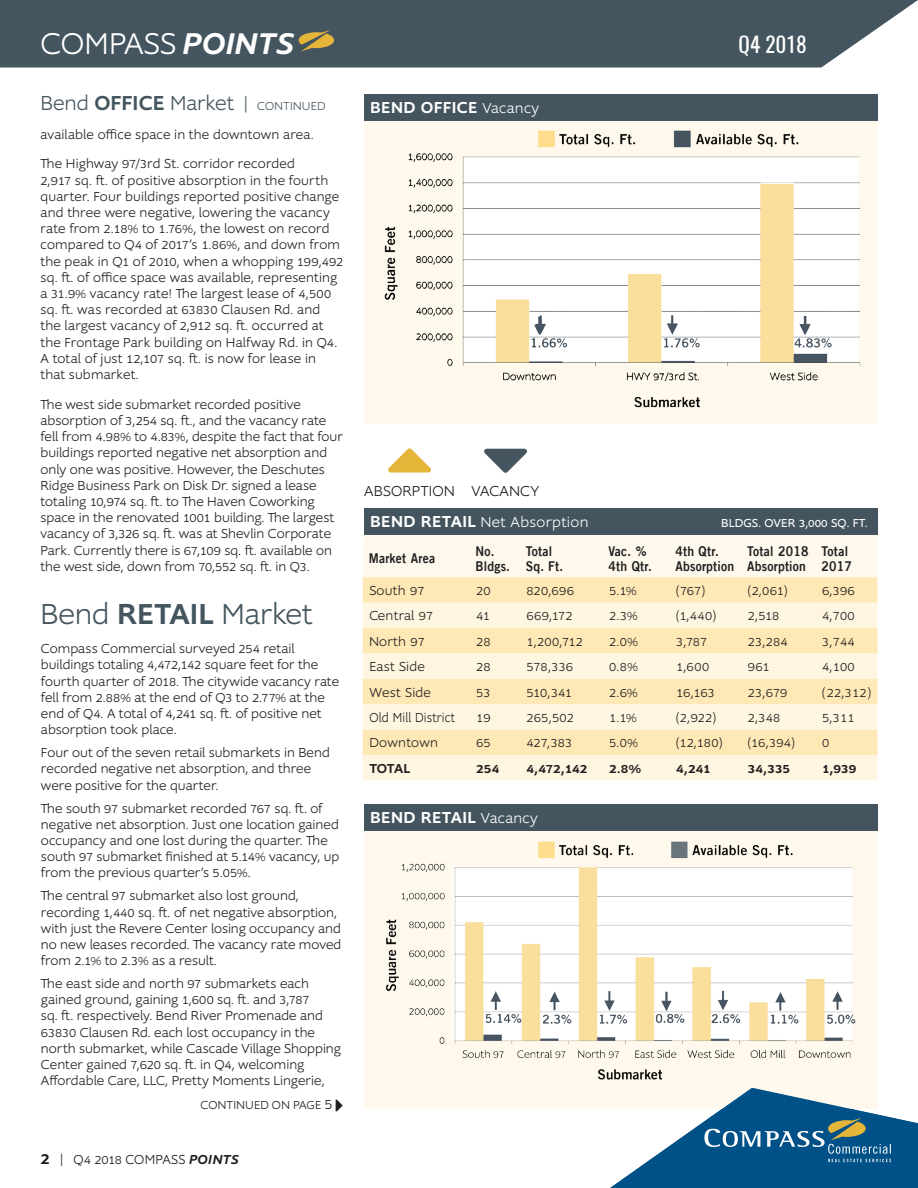
<style>
.page{position:relative;width:918px;height:1188px;background:#fff}
.page>*{position:absolute;margin:0;border:0;box-sizing:border-box;transform-origin:0 0}
.t1{font:300 31.2px "Supra";letter-spacing:.005em;color:#fff}
.New_Headline{font:300 30px "Supra";letter-spacing:-.005em;color:#45555f}
.New_Headline-2{font:300 21px "Supra";letter-spacing:-.005em;color:#45555f}
.t2{font:21px "Oswald";letter-spacing:.01em;color:#fff}
.t3{font:500 16.5px "Supra";letter-spacing:.025em;color:#fff}
.t4{font:300 15px "Supra";letter-spacing:.025em;color:#fff}
.New_Body_Text{font:300 15px "Supra";letter-spacing:.015em;color:#231f20}
.New_Body_Text-2{font:300 13.5px/16.2px "Supra";letter-spacing:.005em;color:#231f20}
.New_CELL_Top_Row{font:13.5px/15.8px "Trade Gothic Bold Two";letter-spacing:.02em;color:#231f20;scale:.9 1}
._1-New_CELL_Body_Tex{font:300 13.5px "Supra";letter-spacing:.02em;color:#231f20}
.New_Body_Text-3{font:500 13.5px "Supra";letter-spacing:.005em;color:#231f20}
._1-New_CELL_Body_Tex-2{font:300 13.5px "Supra";letter-spacing:.02em;color:#231f20;scale:.9 1}
.New_TOTAL_Cell_Row{font:500 13.5px "Supra";letter-spacing:-.01em;color:#231f20}
.t5{font:12px "Supra";letter-spacing:.01em;color:#fff}
.New_Body_Text-4{font:300 12px "Supra";letter-spacing:.025em;color:#231f20}
.s1{font-weight:500;font-style:italic}
.s2{font-weight:500}
.s3{font-size:18px}
.s4{font-size:12px}
.s5{font-size:15px}
.s6{font-weight:500;font-size:16.5px}
.s7{font-weight:300;font-size:15px}
</style>
<div class="page">
<div style="left:364px;top:805px;width:513px;height:304px;background:#fef9ec"></div>
<div style="left:364px;top:94px;width:514px;height:27px;background:#45555f"></div>
<div style="left:364px;top:804px;width:514px;height:27px;background:#45555f"></div>
<svg style="left:610px;top:1099px;width:308px;height:89px"></svg>
<div style="left:364px;top:508px;width:514px;height:54px;background:#fef9ec"></div>
<svg style="left:363px;top:540px;width:514px;height:37px"></svg>
<svg style="left:363px;top:577px;width:515px;height:26px;fill:#fee9b6"></svg>
<svg style="left:363px;top:603px;width:515px;height:177px;fill:#fef6e1"></svg>
<div style="left:364px;top:508px;width:514px;height:27px;background:#45555f"></div>
<img style="left:364px;top:121px;width:514px;height:298px">
<img style="left:386px;top:841px;width:492px;height:258px">
<div style="left:0;top:0;width:918px;height:68px;background:#45555f"></div>
<svg style="left:299px;top:30px;width:35px;height:21px"></svg>
<h1 class="t1" style="left:41px;top:24px;width:255px">COMPASS <span class="s1">POINTS</span></h1>
<h3 class="t2" style="left:738px;top:29px;width:69px">Q4 2018</h3>
<p class="New_Headline-2" style="left:40px;top:90px;width:287px">Bend <span class="s2">OFFICE</span> Market <span class="s3">|</span> <span class="s4">CONTINUED</span></p>
<p class="New_Body_Text-2" style="left:40px;top:126px;width:275px">available office space in the downtown area.</p>
<p class="New_Body_Text-2" style="left:40px;top:156px;width:304px">The Highway 97/3rd St. corridor recorded<br>2,917 sq. ft. of positive absorption in the fourth quarter. Four buildings reported positive change and three were negative, lowering the vacancy rate from 2.18% to 1.76%, the lowest on record compared to Q4 of 2017’s 1.86%, and down from the peak in Q1 of 2010, when a whopping 199,492 sq. ft. of office space was available, representing a 31.9% vacancy rate! The largest lease of 4,500 sq. ft. was recorded at 63830 Clausen Rd. and the largest vacancy of 2,912 sq. ft. occurred at the Frontage Park building on Halfway Rd. in Q4.<br>A total of just 12,107 sq. ft. is now for lease in that submarket.</p>
<p class="New_Body_Text-2" style="left:40px;top:396px;width:304px">The west side submarket recorded positive absorption of 3,254 sq. ft., and the vacancy rate fell from 4.98% to 4.83%, despite the fact that four buildings reported negative net absorption and only one was positive. However, the Deschutes Ridge Business Park on Disk Dr. signed a lease totaling 10,974 sq. ft. to The Haven Coworking space in the renovated 1001 building. The largest vacancy of 3,326 sq. ft. was at Shevlin Corporate Park. Currently there is 67,109 sq. ft. available on the west side, down from 70,552 sq. ft. in Q3.</p>
<p class="New_Headline" style="left:40px;top:596px;width:273px">Bend <span class="s2">RETAIL</span> Market</p>
<p class="New_Body_Text-2" style="left:41px;top:641px;width:300px">Compass Commercial surveyed 254 retail buildings totaling 4,472,142 square feet for the fourth quarter of 2018. The citywide vacancy rate fell from 2.88% at the end of Q3 to 2.77% at the end of Q4. A total of 4,241 sq. ft. of positive net absorption took place.</p>
<p class="New_Body_Text-2" style="left:41px;top:745px;width:291px">Four out of the seven retail submarkets in Bend recorded negative net absorption, and three were positive for the quarter.</p>
<p class="New_Body_Text-2" style="left:41px;top:800px;width:300px">The south 97 submarket recorded 767 sq. ft. of negative net absorption. Just one location gained occupancy and one lost during the quarter. The south 97 submarket finished at 5.14% vacancy, up from the previous quarter’s 5.05%.</p>
<p class="New_Body_Text-2" style="left:41px;top:888px;width:302px">The central 97 submarket also lost ground, recording 1,440 sq. ft. of net negative absorption, with just the Revere Center losing occupancy and no new leases recorded. The vacancy rate moved from 2.1% to 2.3% as a result.</p>
<p class="New_Body_Text-2" style="left:41px;top:975px;width:301px">The east side and north 97 submarkets each gained ground, gaining 1,600 sq. ft. and 3,787<br>sq. ft. respectively. Bend River Promenade and 63830 Clausen Rd. each lost occupancy in the north submarket, while Cascade Village Shopping Center gained 7,620 sq. ft. in Q4, welcoming Affordable Care, LLC, Pretty Moments Lingerie,</p>
<p class="New_Body_Text-4" style="left:201px;top:1097px;width:133px">CONTINUED ON PAGE <span class="s5">5</span></p>
<p class="New_Body_Text-2" style="left:40px;top:1151px;width:200px"><span class="s6">2</span> | Q4 2018 COMPASS <span class="s1">POINTS</span></p>
<p class="t3" style="left:370px;top:96px;width:170px">BEND OFFICE <span class="s7">Vacancy</span></p>
<p class="New_Body_Text" style="left:364px;top:481px;width:177px">ABSORPTION VACANCY</p>
<p class="t4" style="left:370px;top:513px;width:220px"><span class="s6">BEND RETAIL</span> Net Absorption</p>
<p class="t5" style="left:721px;top:515px;width:148px">BLDGS. OVER 3,000 SQ. FT.</p>
<p class="New_CELL_Top_Row" style="left:369px;top:550px;width:75px">Market Area</p>
<p class="New_CELL_Top_Row" style="left:475px;top:543px;width:23px">No.</p>
<p class="New_CELL_Top_Row" style="left:475px;top:558px;width:40px">Bldgs.</p>
<p class="New_CELL_Top_Row" style="left:526px;top:543px;width:31px">Total</p>
<p class="New_CELL_Top_Row" style="left:526px;top:558px;width:43px">Sq. Ft.</p>
<p class="New_CELL_Top_Row" style="left:608px;top:543px;width:44px">Vac. %</p>
<p class="New_CELL_Top_Row" style="left:608px;top:558px;width:50px">4th Qtr.</p>
<p class="New_CELL_Top_Row" style="left:675px;top:543px;width:50px">4th Qtr.</p>
<p class="New_CELL_Top_Row" style="left:675px;top:558px;width:67px">Absorption</p>
<p class="New_CELL_Top_Row" style="left:747px;top:543px;width:70px">Total 2018<br>Absorption</p>
<p class="New_CELL_Top_Row" style="left:821px;top:543px;width:35px">Total<br>2017</p>
<p class="_1-New_CELL_Body_Tex" style="left:369px;top:582px;width:57px">South 97</p>
<p class="New_Body_Text-2" style="left:476px;top:582px;width:16px">20</p>
<p class="New_Body_Text-2" style="left:526px;top:582px;width:49px">820,696</p>
<p class="New_Body_Text-2" style="left:609px;top:582px;width:29px">5.1%</p>
<p class="New_Body_Text-2" style="left:676px;top:582px;width:31px">(767)</p>
<p class="New_Body_Text-2" style="left:748px;top:582px;width:41px">(2,061)</p>
<p class="_1-New_CELL_Body_Tex" style="left:822px;top:582px;width:34px">6,396</p>
<p class="_1-New_CELL_Body_Tex" style="left:369px;top:608px;width:65px">Central 97</p>
<p class="New_Body_Text-2" style="left:476px;top:608px;width:15px">41</p>
<p class="New_Body_Text-2" style="left:526px;top:608px;width:48px">669,172</p>
<p class="New_Body_Text-2" style="left:609px;top:608px;width:30px">2.3%</p>
<p class="New_Body_Text-2" style="left:676px;top:608px;width:42px">(1,440)</p>
<p class="New_Body_Text-2" style="left:748px;top:608px;width:33px">2,518</p>
<p class="_1-New_CELL_Body_Tex" style="left:822px;top:608px;width:34px">4,700</p>
<p class="_1-New_CELL_Body_Tex" style="left:369px;top:633px;width:57px">North 97</p>
<p class="New_Body_Text-2" style="left:476px;top:633px;width:16px">28</p>
<p class="New_Body_Text-2" style="left:526px;top:633px;width:58px">1,200,712</p>
<p class="New_Body_Text-2" style="left:609px;top:633px;width:30px">2.0%</p>
<p class="New_Body_Text-2" style="left:676px;top:633px;width:33px">3,787</p>
<p class="New_Body_Text-2" style="left:748px;top:633px;width:41px">23,284</p>
<p class="_1-New_CELL_Body_Tex" style="left:822px;top:633px;width:34px">3,744</p>
<p class="_1-New_CELL_Body_Tex" style="left:369px;top:658px;width:57px">East Side</p>
<p class="New_Body_Text-2" style="left:476px;top:659px;width:16px">28</p>
<p class="New_Body_Text-2" style="left:526px;top:659px;width:48px">578,336</p>
<p class="New_Body_Text-2" style="left:609px;top:659px;width:30px">0.8%</p>
<p class="New_Body_Text-2" style="left:676px;top:659px;width:35px">1,600</p>
<p class="New_Body_Text-2" style="left:748px;top:659px;width:23px">961</p>
<p class="_1-New_CELL_Body_Tex" style="left:822px;top:658px;width:34px">4,100</p>
<p class="_1-New_CELL_Body_Tex" style="left:369px;top:684px;width:63px">West Side</p>
<p class="New_Body_Text-2" style="left:476px;top:684px;width:16px">53</p>
<p class="New_Body_Text-2" style="left:526px;top:684px;width:47px">510,341</p>
<p class="New_Body_Text-2" style="left:609px;top:684px;width:30px">2.6%</p>
<p class="New_Body_Text-2" style="left:676px;top:684px;width:40px">16,163</p>
<p class="New_Body_Text-2" style="left:748px;top:684px;width:41px">23,679</p>
<p class="_1-New_CELL_Body_Tex" style="left:822px;top:684px;width:51px">(22,312)</p>
<p class="_1-New_CELL_Body_Tex-2" style="left:369px;top:709px;width:97px">Old Mill District</p>
<p class="New_Body_Text-2" style="left:476px;top:709px;width:16px">19</p>
<p class="New_Body_Text-2" style="left:526px;top:709px;width:49px">265,502</p>
<p class="New_Body_Text-2" style="left:609px;top:709px;width:29px">1.1%</p>
<p class="New_Body_Text-2" style="left:676px;top:709px;width:41px">(2,922)</p>
<p class="New_Body_Text-2" style="left:748px;top:709px;width:34px">2,348</p>
<p class="_1-New_CELL_Body_Tex" style="left:822px;top:709px;width:34px">5,311</p>
<p class="_1-New_CELL_Body_Tex" style="left:369px;top:734px;width:70px">Downtown</p>
<p class="New_Body_Text-2" style="left:476px;top:735px;width:16px">65</p>
<p class="New_Body_Text-2" style="left:526px;top:735px;width:48px">427,383</p>
<p class="New_Body_Text-2" style="left:609px;top:735px;width:30px">5.0%</p>
<p class="New_Body_Text-2" style="left:676px;top:735px;width:48px">(12,180)</p>
<p class="New_Body_Text-2" style="left:748px;top:735px;width:49px">(16,394)</p>
<p class="_1-New_CELL_Body_Tex" style="left:822px;top:734px;width:9px">0</p>
<p class="New_TOTAL_Cell_Row" style="left:369px;top:759px;width:42px">TOTAL</p>
<p class="New_Body_Text-3" style="left:476px;top:759px;width:25px">254</p>
<p class="New_Body_Text-3" style="left:526px;top:759px;width:63px">4,472,142</p>
<p class="New_Body_Text-3" style="left:609px;top:759px;width:33px">2.8%</p>
<p class="New_Body_Text-3" style="left:676px;top:759px;width:36px">4,241</p>
<p class="New_Body_Text-3" style="left:748px;top:759px;width:44px">34,335</p>
<p class="New_TOTAL_Cell_Row" style="left:822px;top:759px;width:36px">1,939</p>
<p class="t3" style="left:370px;top:806px;width:169px">BEND RETAIL <span class="s7">Vacancy</span></p>
</div>
